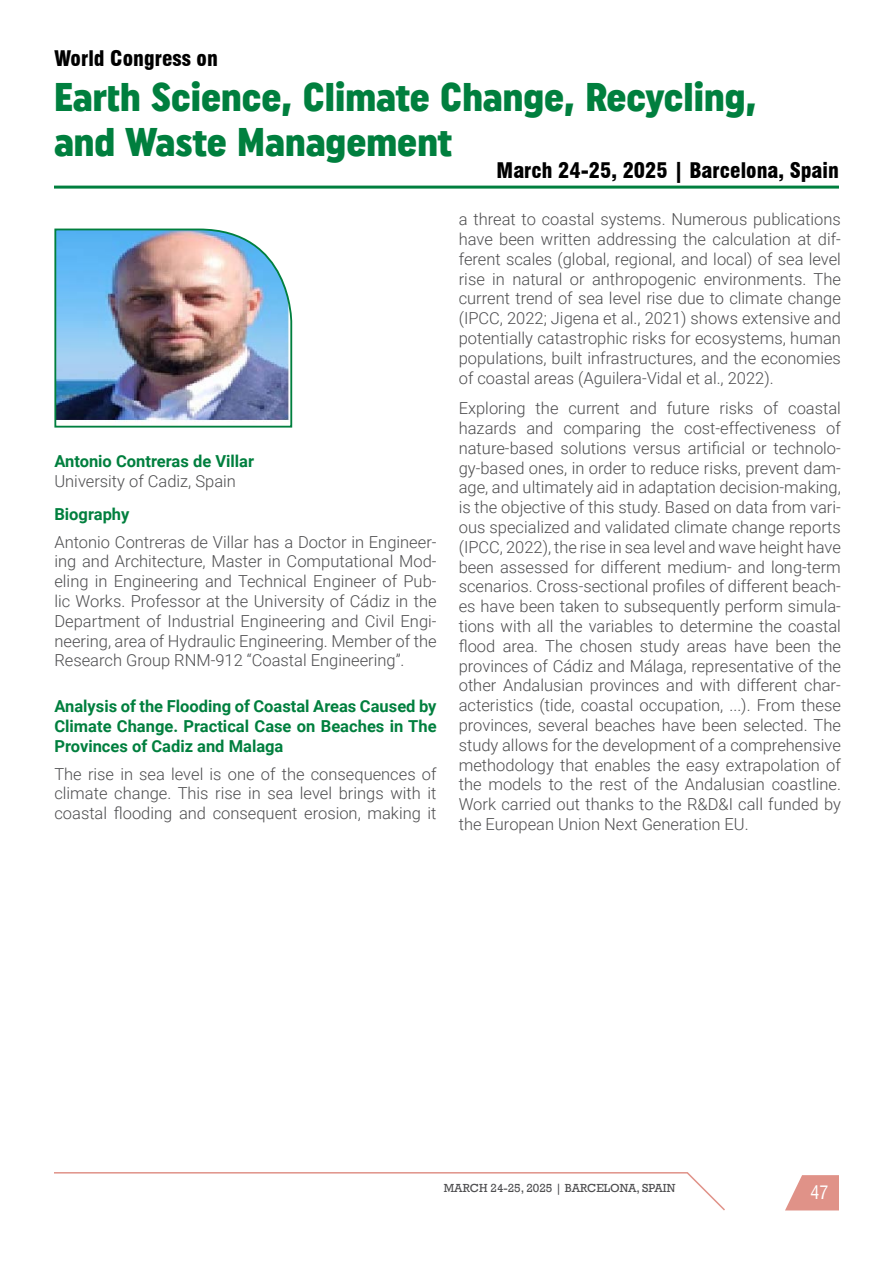
<style>
.page{position:relative;width:893px;height:1263px;background:#fff}
.page>*{position:absolute;margin:0;border:0;box-sizing:border-box;transform-origin:0 0}
.t1{font:39.9px/44.8px "Uniform Condensed 3";color:#007f3e}
.t2{font:900 condensed 21px "Swiss 721 BT";color:#000}
.t3{font:condensed 18px "Swiss 721 BT";color:#fff}
.t4{font:300 16.5px/19.8px "Roboto";color:#4d4d4f;text-align:justify}
.t5{font:700 16.5px/19.8px "Roboto";color:#007f3e;text-align:justify}
.t6{font:12px "Rockwell";color:#4d4d4f}
</style>
<div class="page">
<svg style="left:785px;top:1175px;width:54px;height:35px"></svg>
<svg style="left:54px;top:1172px;width:671px;height:39px"></svg>
<hr style="left:54px;top:186px;width:785px;height:3px;background:#007f3e">
<img style="left:54px;top:228px;width:239px;height:200px">
<p class="t2" style="left:54px;top:46px;width:165px">World Congress on</p>
<h1 class="t1" style="left:54px;top:74px;width:704px">Earth Science, Climate Change, Recycling, and Waste Management</h1>
<p class="t2" style="left:497px;top:158px;width:344px">March 24-25, 2025 | Barcelona, Spain</p>
<p class="t5" style="left:54px;top:451px;width:201px">Antonio Contreras de Villar</p>
<p class="t4" style="left:54px;top:471px;width:183px">University of Cadiz, Spain</p>
<p class="t5" style="left:54px;top:503px;width:77px">Biography</p>
<p class="t4" style="left:54px;top:531px;width:384px">Antonio Contreras de Villar has a Doctor in Engineer&shy;ing and Architecture, Master in Computational Mod&shy;eling in Engineering and Technical Engineer of Pub&shy;lic Works. Professor at the University of Cádiz in the Department of Industrial Engineering and Civil Engi&shy;neering, area of Hydraulic Engineering. Member of the Research Group RNM-912 “Coastal Engineering”.</p>
<p class="t5" style="left:54px;top:696px;width:384px">Analysis of the Flooding of Coastal Areas Caused by Climate Change. Practical Case on Beaches in The Provinces of Cadiz and Malaga</p>
<p class="t4" style="left:54px;top:763px;width:384px">The rise in sea level is one of the consequences of climate change. This rise in sea level brings with it coastal flooding and consequent erosion, making it</p>
<p class="t4" style="left:459px;top:209px;width:384px">a threat to coastal systems. Numerous publications have been written addressing the calculation at dif&shy;ferent scales (global, regional, and local) of sea level rise in natural or anthropogenic environments. The current trend of sea level rise due to climate change (IPCC, 2022; Jigena et al., 2021) shows extensive and potentially catastrophic risks for ecosystems, human populations, built infrastructures, and the economies of coastal areas (Aguilera-Vidal et al., 2022).</p>
<p class="t4" style="left:459px;top:398px;width:384px">Exploring the current and future risks of coastal hazards and comparing the cost-effectiveness of nature-based solutions versus artificial or technolo&shy;gy-based ones, in order to reduce risks, prevent dam&shy;age, and ultimately aid in adaptation decision-making, is the objective of this study. Based on data from vari&shy;ous specialized and validated climate change reports (IPCC, 2022), the rise in sea level and wave height have been assessed for different medium- and long-term scenarios. Cross-sectional profiles of different beach&shy;es have been taken to subsequently perform simula&shy;tions with all the variables to determine the coastal flood area. The chosen study areas have been the provinces of Cádiz and Málaga, representative of the other Andalusian provinces and with different char&shy;acteristics (tide, coastal occupation, ...). From these provinces, several beaches have been selected. The study allows for the development of a comprehensive methodology that enables the easy extrapolation of the models to the rest of the Andalusian coastline.<br>Work carried out thanks to the R&amp;D&amp;I call funded by the European Union Next Generation EU.</p>
<p class="t6" style="left:444px;top:1181px;width:233px">MARCH 24-25, 2025 | BARCELONA, SPAIN</p>
<p class="t3" style="left:810px;top:1181px;width:19px">47</p>
</div>
